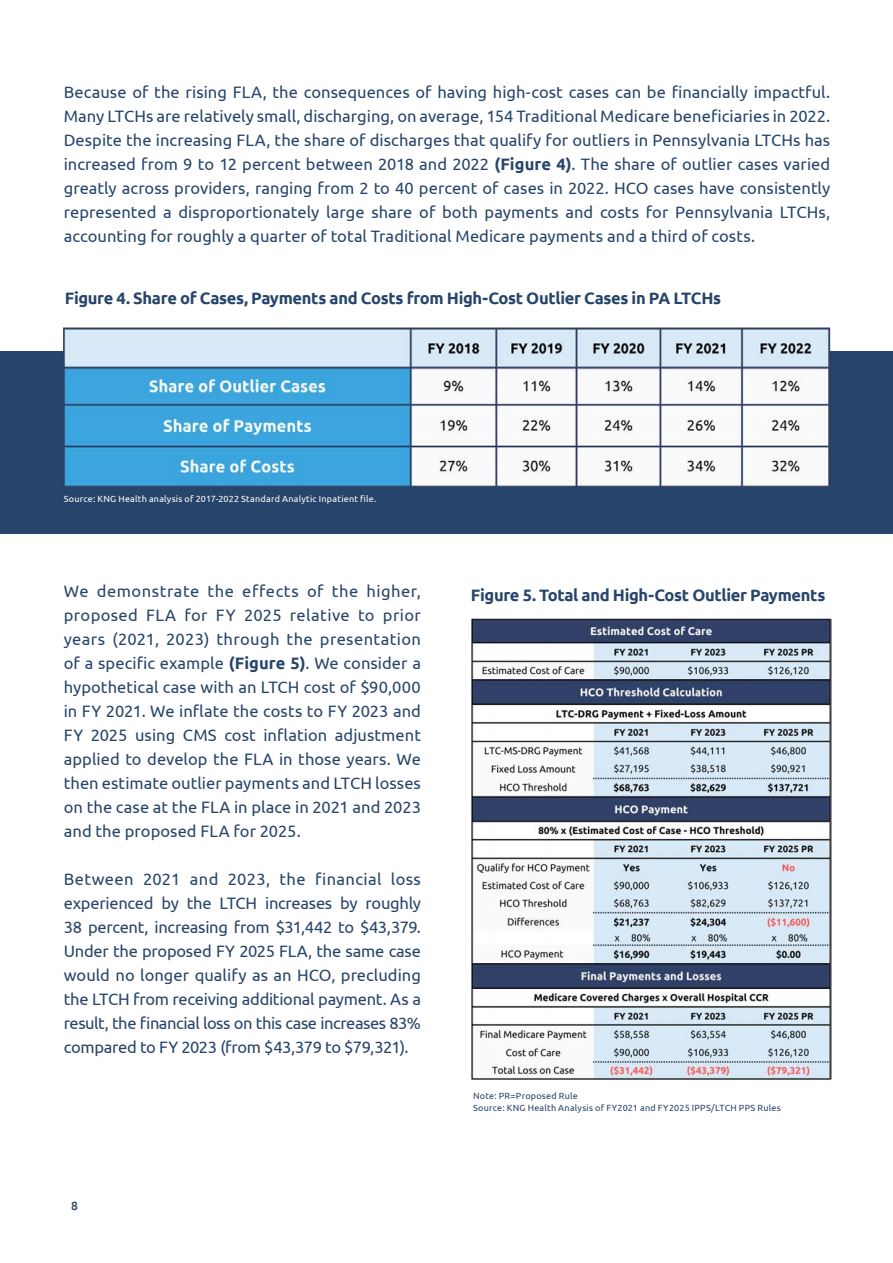
<style>
.page{position:relative;width:893px;height:1263px;background:#fff}
.page>*{position:absolute;margin:0;border:0;box-sizing:border-box;transform-origin:0 0}
.Body_Text_-_Regular__Justify{font:16.5px/24px "Ubuntu";color:#27456a;text-align:justify}
._11_pt{font:700 16.5px "Ubuntu";letter-spacing:-.02em;color:#27456a}
.t1{font:500 12px "Ubuntu";color:#29456b}
.Body_Text_-_Regular__Justify-2{font:9px "Ubuntu";letter-spacing:.025em;color:#27456a}
.Body_Text_-_Regular__Justify-3{font:9px "Ubuntu";letter-spacing:.025em;color:#fff}
.s1{font-weight:700}
</style>
<div class="page">
<div style="left:0;top:351px;width:893px;height:183px;background:#27456a"></div>
<img style="left:63px;top:327px;width:768px;height:161px">
<img style="left:471px;top:618px;width:360px;height:462px">
<p class="Body_Text_-_Regular__Justify" style="left:64px;top:79px;width:768px">Because of the rising FLA, the consequences of having high-cost cases can be financially impactful.<br>Many LTCHs are relatively small, discharging, on average, 154 Traditional Medicare beneficiaries in 2022.<br>Despite the increasing FLA, the share of discharges that qualify for outliers in Pennsylvania LTCHs has increased from 9 to 12 percent between 2018 and 2022 <span class="s1">(Figure 4)</span>. The share of outlier cases varied greatly across providers, ranging from 2 to 40 percent of cases in 2022. HCO cases have consistently represented a disproportionately large share of both payments and costs for Pennsylvania LTCHs, accounting for roughly a quarter of total Traditional Medicare payments and a third of costs.</p>
<p class="_11_pt" style="left:65px;top:288px;width:658px">Figure 4. Share of Cases, Payments and Costs from High-Cost Outlier Cases in PA LTCHs</p>
<p class="Body_Text_-_Regular__Justify-3" style="left:64px;top:494px;width:314px">Source: KNG Health analysis of 2017-2022 Standard Analytic Inpatient file.</p>
<p class="Body_Text_-_Regular__Justify" style="left:64px;top:579px;width:359px">We demonstrate the effects of the higher, proposed FLA for FY 2025 relative to prior years (2021, 2023) through the presentation of a specific example <span class="s1">(Figure 5)</span>. We consider a hypothetical case with an LTCH cost of $90,000 in FY 2021. We inflate the costs to FY 2023 and FY 2025 using CMS cost inflation adjustment applied to develop the FLA in those years. We then estimate outlier payments and LTCH losses on the case at the FLA in place in 2021 and 2023 and the proposed FLA for 2025.</p>
<p class="Body_Text_-_Regular__Justify" style="left:64px;top:867px;width:359px">Between 2021 and 2023, the financial loss experienced by the LTCH increases by roughly 38 percent, increasing from $31,442 to $43,379.<br>Under the proposed FY 2025 FLA, the same case would no longer qualify as an HCO, precluding the LTCH from receiving additional payment. As a result, the financial loss on this case increases 83% compared to FY 2023 (from $43,379 to $79,321).</p>
<p class="t1" style="left:71px;top:1198px;width:8px">8</p>
<p class="_11_pt" style="left:471px;top:585px;width:356px">Figure 5. Total and High-Cost Outlier Payments</p>
<p class="Body_Text_-_Regular__Justify-2" style="left:473px;top:1090px;width:106px">Note: PR=Proposed Rule</p>
<p class="Body_Text_-_Regular__Justify-2" style="left:473px;top:1102px;width:309px">Source: KNG Health Analysis of FY2021 and FY2025 IPPS/LTCH PPS Rules</p>
</div>
